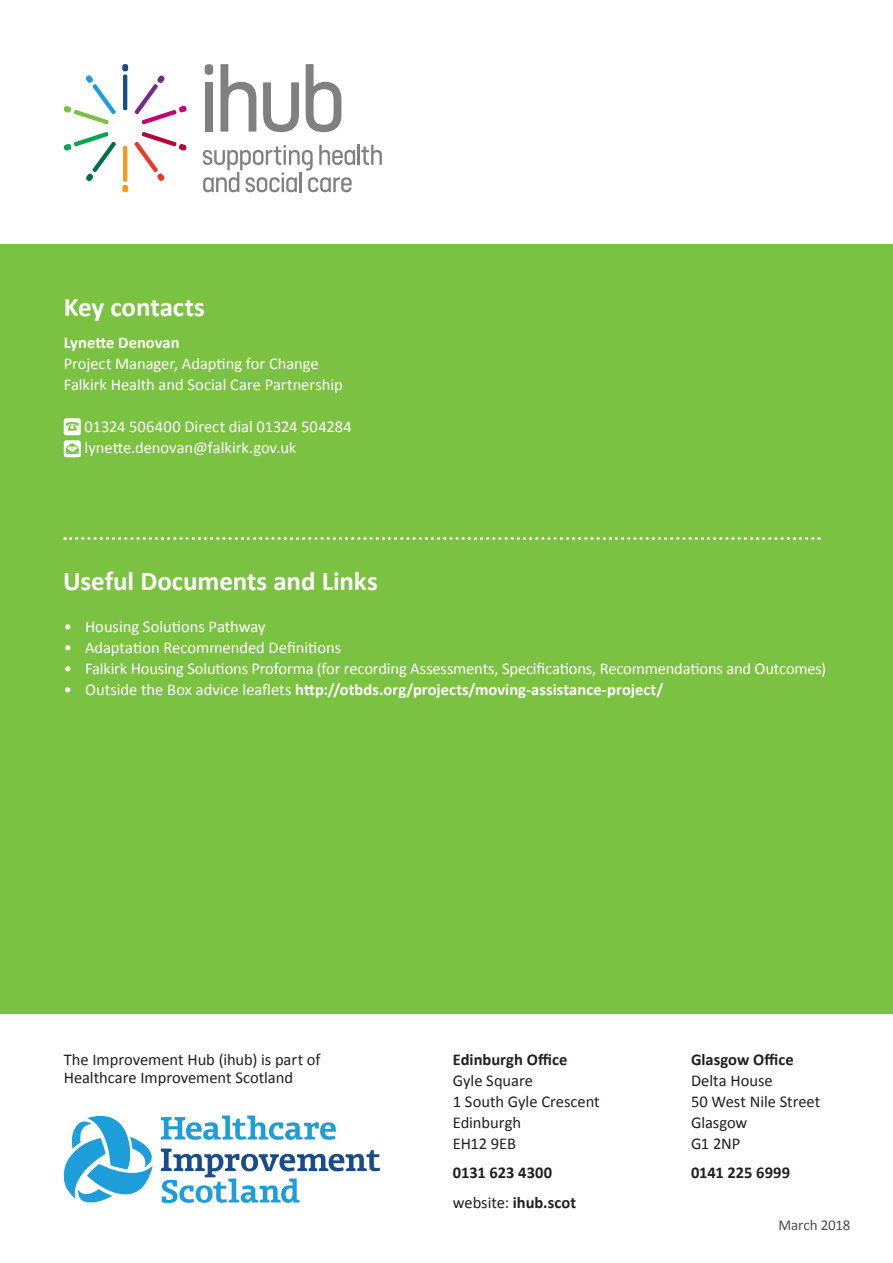
<style>
.page{position:relative;width:893px;height:1263px;background:#fff}
.page>*{position:absolute;margin:0;border:0;box-sizing:border-box;transform-origin:0 0}
.t1{font:700 27px "Calibri";letter-spacing:-.005em;color:#fff}
.t2{font:16.5px/21px "Calibri";letter-spacing:-.005em;color:#fff}
.t3{font:16.5px/21px "Calibri";letter-spacing:-.005em;color:#231f20}
.t4{font:700 16.5px "Calibri";letter-spacing:.005em;color:#fff}
.t5{font:700 16.5px/29.5px "Calibri";color:#231f20}
.t6{font:15px "Calibri";letter-spacing:-.01em;color:#4d4d4f}
.s1{font-weight:400}
</style>
<div class="page">
<svg style="left:64px;top:1116px;width:89px;height:87px"></svg>
<svg style="left:161px;top:1115px;width:175px;height:25px"></svg>
<svg style="left:161px;top:1148px;width:219px;height:55px"></svg>
<hr style="left:123px;top:146px;width:4px;height:36px;background:#f8981d;border-radius:2px">
<hr style="left:123px;top:75px;width:4px;height:35px;background:#194d89;border-radius:2px">
<svg style="left:122px;top:64px;width:6px;height:7px"></svg>
<svg style="left:134px;top:76px;width:53px;height:48px"></svg>
<svg style="left:64px;top:75px;width:52px;height:49px"></svg>
<svg style="left:64px;top:132px;width:52px;height:49px"></svg>
<svg style="left:122px;top:185px;width:6px;height:7px"></svg>
<svg style="left:134px;top:132px;width:52px;height:49px"></svg>
<div style="left:205px;top:82px;width:8px;height:50px;background:#808083"></div>
<svg style="left:220px;top:64px;width:36px;height:68px"></svg>
<svg style="left:263px;top:82px;width:36px;height:50px"></svg>
<svg style="left:306px;top:64px;width:35px;height:68px"></svg>
<svg style="left:205px;top:64px;width:8px;height:11px"></svg>
<hr style="left:357px;top:145px;width:3px;height:20px;background:#808083">
<svg style="left:361px;top:145px;width:21px;height:20px"></svg>
<svg style="left:203px;top:145px;width:152px;height:47px"></svg>
<div style="left:0;top:255px;width:893px;height:747px;background:#7bc142"></div>
<div style="left:0;top:244px;width:893px;height:11px;background:#7bc142"></div>
<div style="left:0;top:1002px;width:893px;height:12px;background:#7bc142"></div>
<svg style="left:65px;top:537px;width:754px;height:3px"></svg>
<div style="left:64px;top:418px;width:17px;height:17px;background:#fff;border-radius:2px"></div>
<svg style="left:66px;top:422px;width:13px;height:9px"></svg>
<svg style="left:64px;top:440px;width:17px;height:17px"></svg>
<svg style="left:66px;top:443px;width:13px;height:11px"></svg>
<h1 class="t1" style="left:64px;top:290px;width:143px">Key contacts</h1>
<p class="t4" style="left:64px;top:332px;width:117px">Lynette Denovan</p>
<p class="t2" style="left:64px;top:352px;width:280px">Project Manager, Adapting for Change<br>Falkirk Health and Social Care Partnership</p>
<p class="t2" style="left:85px;top:415px;width:269px">01324 506400 Direct dial 01324 504284 lynette.denovan@falkirk.gov.uk</p>
<h1 class="t1" style="left:63px;top:564px;width:316px">Useful Documents and Links</h1>
<p class="t2" style="left:64px;top:615px;width:203px">• Housing Solutions Pathway</p>
<p class="t2" style="left:64px;top:636px;width:279px">• Adaptation Recommended Definitions</p>
<p class="t2" style="left:64px;top:657px;width:764px">• Falkirk Housing Solutions Proforma (for recording Assessments, Specifications, Recommendations and Outcomes)</p>
<p class="t4" style="left:64px;top:679px;width:601px"><span class="s1">• Outside the Box advice leaflets</span> http://otbds.org/projects/moving-assistance-project/</p>
<p class="t3" style="left:64px;top:1049px;width:258px;line-height:18px">The Improvement Hub (ihub) is part of<br>Healthcare Improvement Scotland</p>
<p class="t5" style="left:691px;top:1044px;width:104px">Glasgow Office</p>
<p class="t5" style="left:453px;top:1044px;width:116px">Edinburgh Office</p>
<p class="t3" style="left:453px;top:1069px;width:148px">Gyle Square<br>1 South Gyle Crescent<br>Edinburgh<br>EH12 9EB</p>
<p class="t5" style="left:453px;top:1157px;width:125px">0131 623 4300 <span class="s1">website:</span> ihub.scot</p>
<p class="t3" style="left:691px;top:1069px;width:131px">Delta House<br>50 West Nile Street<br>Glasgow<br>G1 2NP</p>
<p class="t5" style="left:691px;top:1157px;width:101px">0141 225 6999</p>
<p class="t6" style="left:779px;top:1215px;width:73px">March 2018</p>
</div>
